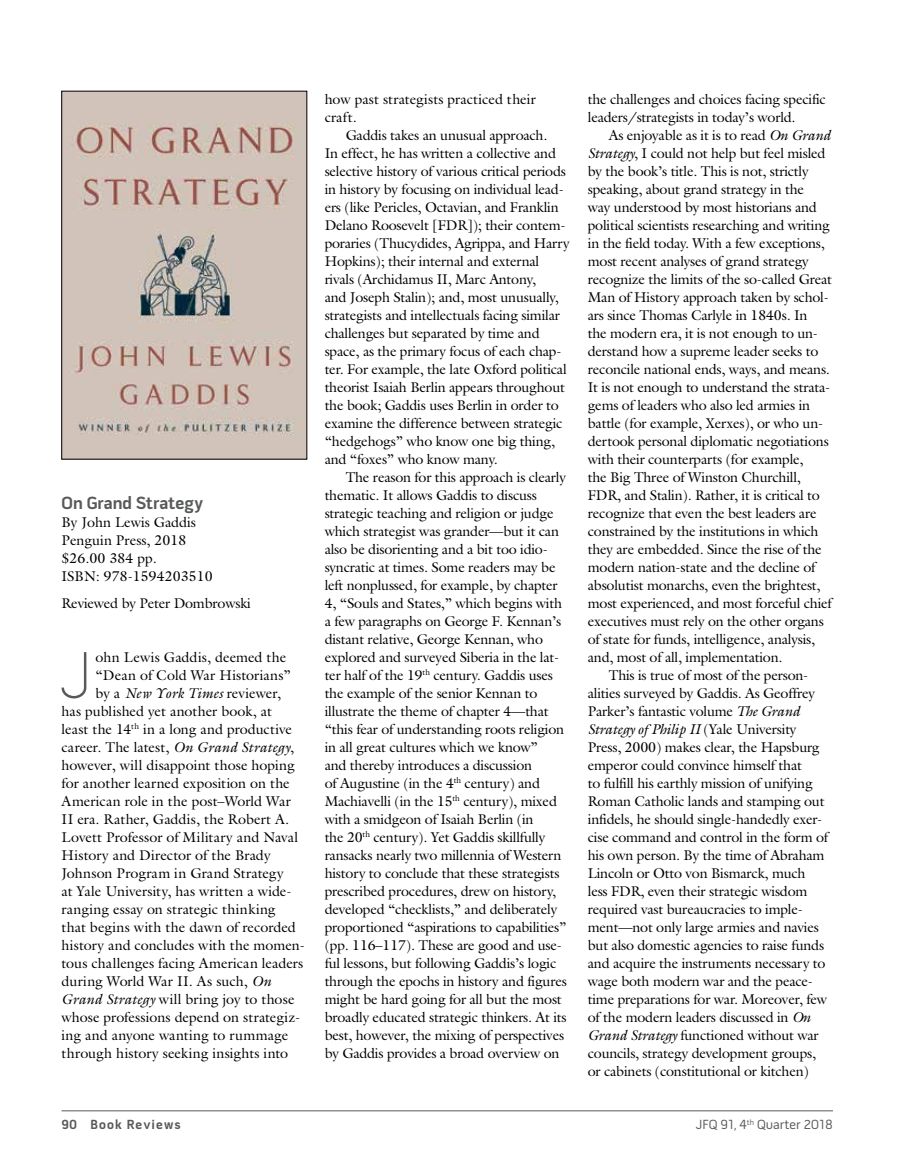
<style>
.page{position:relative;width:905px;height:1175px;background:#fff}
.page>*{position:absolute;margin:0;border:0;box-sizing:border-box;transform-origin:0 0}
.t1{font:100 67.2px "Pill Gothic 600 mg";color:#58595b}
.t2{font:700 18px "Pill Gothic 600 mg";color:#58595b}
.t3{font:14.25px/18px "Galliard Std";letter-spacing:-.015em;color:#000}
.t4{font:14.25px/18px "Galliard Std";letter-spacing:.005em;color:#000}
.t5{font:14.25px "Galliard Std";letter-spacing:.01em;color:#000}
.t6{font:italic 14.25px "Galliard Std";letter-spacing:-.015em;color:#000}
.t7{font:13.5px "Pill Gothic 600 mg";color:#58595b}
.t8{font:700 13.5px "Pill Gothic 600 mg";letter-spacing:.075em;color:#58595b}
.s1{font-style:italic}
.s2{font-style:normal}
</style>
<div class="page">
<hr style="left:62px;top:1110px;width:770px;height:1px;background:#58595b">
<img style="left:64px;top:93px;width:241px;height:364px">
<p class="t2" style="left:62px;top:495px;width:143px">On Grand Strategy</p>
<p class="t3" style="left:62px;top:512px;width:153px">By John Lewis Gaddis<br>Penguin Press, 2018 $26.00 384 pp.<br>ISBN: 978-1594203510</p>
<p class="t3" style="left:62px;top:593px;width:191px">Reviewed by Peter Dombrowski</p>
<h1 class="t1" style="left:60px;top:648px;width:34px">J</h1>
<p class="t4" style="left:95px;top:647px;width:192px">ohn Lewis Gaddis, deemed the</p>
<p class="t5" style="left:95px;top:666px;width:197px">“Dean of Cold War Historians”</p>
<p class="t3" style="left:95px;top:683px;width:187px">by a <span class="s1">New York Times</span> reviewer,</p>
<p class="t3" style="left:61px;top:701px;width:212px">has published yet another book, at</p>
<p class="t3" style="left:61px;top:719px;width:232px">least the 14<sup>th</sup> in a long and productive</p>
<p class="t3" style="left:62px;top:737px;width:234px">career. The latest, <span class="s1">On Grand Strategy</span>,</p>
<p class="t4" style="left:62px;top:755px;width:235px">however, will disappoint those hoping</p>
<p class="t3" style="left:62px;top:773px;width:230px">for another learned exposition on the</p>
<p class="t3" style="left:62px;top:791px;width:231px">American role in the post–World War</p>
<p class="t5" style="left:62px;top:810px;width:229px">II era. Rather, Gaddis, the Robert A.</p>
<p class="t4" style="left:62px;top:827px;width:238px">Lovett Professor of Military and Naval</p>
<p class="t4" style="left:62px;top:845px;width:210px">History and Director of the Brady</p>
<p class="t5" style="left:62px;top:864px;width:224px">Johnson Program in Grand Strategy</p>
<p class="t3" style="left:62px;top:881px;width:232px">at Yale University, has written a wide-</p>
<p class="t5" style="left:62px;top:900px;width:216px">ranging essay on strategic thinking</p>
<p class="t4" style="left:62px;top:917px;width:236px">that begins with the dawn of recorded</p>
<p class="t3" style="left:62px;top:935px;width:245px">history and concludes with the momen-</p>
<p class="t3" style="left:62px;top:953px;width:243px">tous challenges facing American leaders</p>
<p class="t3" style="left:62px;top:971px;width:211px">during World War II. As such, <span class="s1">On</span></p>
<p class="t5" style="left:62px;top:990px;width:234px"><span class="s1">Grand Strategy</span> will bring joy to those</p>
<p class="t3" style="left:62px;top:1007px;width:240px">whose professions depend on strategiz-</p>
<p class="t3" style="left:62px;top:1025px;width:228px">ing and anyone wanting to rummage</p>
<p class="t4" style="left:62px;top:1043px;width:228px">through history seeking insights into</p>
<p class="t4" style="left:325px;top:89px;width:213px">how past strategists practiced their craft.</p>
<p class="t3" style="left:325px;top:125px;width:246px;text-indent:21px">Gaddis takes an unusual approach.<br>In effect, he has written a collective and selective history of various critical periods in history by focusing on individual lead&shy;ers (like Pericles, Octavian, and Franklin Delano Roosevelt [FDR]); their contem&shy;poraries (Thucydides, Agrippa, and Harry Hopkins); their internal and external rivals (Archidamus II, Marc Antony,<br>and Joseph Stalin); and, most unusually, strategists and intellectuals facing similar challenges but separated by time and space, as the primary focus of each chap&shy;ter. For example, the late Oxford political theorist Isaiah Berlin appears throughout the book; Gaddis uses Berlin in order to examine the difference between strategic “hedgehogs” who know one big thing, and “foxes” who know many.</p>
<p class="t3" style="left:325px;top:467px;width:244px;text-indent:21px">The reason for this approach is clearly thematic. It allows Gaddis to discuss strategic teaching and religion or judge which strategist was grander—but it can also be disorienting and a bit too idio&shy;syncratic at times. Some readers may be left nonplussed, for example, by chapter 4, “Souls and States,” which begins with a few paragraphs on George F. Kennan’s distant relative, George Kennan, who explored and surveyed Siberia in the lat&shy;ter half of the 19<sup>th</sup> century. Gaddis uses the example of the senior Kennan to illustrate the theme of chapter 4—that “this fear of understanding roots religion in all great cultures which we know”<br>and thereby introduces a discussion<br>of Augustine (in the 4<sup>th</sup> century) and Machiavelli (in the 15<sup>th</sup> century), mixed with a smidgeon of Isaiah Berlin (in<br>the 20<sup>th</sup> century). Yet Gaddis skillfully ransacks nearly two millennia of Western history to conclude that these strategists prescribed procedures, drew on history, developed “checklists,” and deliberately proportioned “aspirations to capabilities” (pp. 116–117). These are good and use&shy;ful lessons, but following Gaddis’s logic through the epochs in history and figures might be hard going for all but the most broadly educated strategic thinkers. At its best, however, the mixing of perspectives by Gaddis provides a broad overview on</p>
<p class="t3" style="left:588px;top:89px;width:239px">the challenges and choices facing specific leaders/strategists in today’s world.</p>
<p class="t3" style="left:609px;top:125px;width:223px">As enjoyable as it is to read <span class="s1">On Grand</span></p>
<p class="t3" style="left:588px;top:143px;width:239px"><span class="s1">Strategy</span>, I could not help but feel misled</p>
<p class="t3" style="left:588px;top:161px;width:222px">by the book’s title. This is not, strictly</p>
<p class="t3" style="left:588px;top:179px;width:218px">speaking, about grand strategy in the</p>
<p class="t3" style="left:588px;top:197px;width:230px">way understood by most historians and</p>
<p class="t3" style="left:588px;top:215px;width:243px">political scientists researching and writing</p>
<p class="t3" style="left:588px;top:233px;width:238px">in the field today. With a few exceptions,</p>
<p class="t3" style="left:588px;top:251px;width:222px">most recent analyses of grand strategy</p>
<p class="t3" style="left:588px;top:269px;width:246px">recognize the limits of the so-called Great</p>
<p class="t3" style="left:588px;top:287px;width:242px">Man of History approach taken by schol-</p>
<p class="t3" style="left:588px;top:305px;width:221px">ars since Thomas Carlyle in 1840s. In</p>
<p class="t3" style="left:588px;top:323px;width:232px">the modern era, it is not enough to un-</p>
<p class="t3" style="left:588px;top:341px;width:232px">derstand how a supreme leader seeks to</p>
<p class="t3" style="left:588px;top:359px;width:243px">reconcile national ends, ways, and means.</p>
<p class="t3" style="left:588px;top:377px;width:244px">It is not enough to understand the strata-</p>
<p class="t3" style="left:588px;top:395px;width:224px">gems of leaders who also led armies in</p>
<p class="t3" style="left:588px;top:413px;width:237px">battle (for example, Xerxes), or who un-</p>
<p class="t3" style="left:588px;top:431px;width:242px">dertook personal diplomatic negotiations</p>
<p class="t3" style="left:588px;top:449px;width:217px">with their counterparts (for example,</p>
<p class="t3" style="left:588px;top:467px;width:214px">the Big Three of Winston Churchill,</p>
<p class="t3" style="left:588px;top:485px;width:234px">FDR, and Stalin). Rather, it is critical to</p>
<p class="t3" style="left:588px;top:503px;width:230px">recognize that even the best leaders are</p>
<p class="t3" style="left:588px;top:521px;width:232px">constrained by the institutions in which</p>
<p class="t3" style="left:588px;top:539px;width:235px">they are embedded. Since the rise of the</p>
<p class="t3" style="left:588px;top:557px;width:229px">modern nation-state and the decline of</p>
<p class="t3" style="left:588px;top:575px;width:234px">absolutist monarchs, even the brightest,</p>
<p class="t3" style="left:588px;top:593px;width:245px">most experienced, and most forceful chief</p>
<p class="t3" style="left:588px;top:611px;width:237px">executives must rely on the other organs</p>
<p class="t3" style="left:588px;top:629px;width:229px">of state for funds, intelligence, analysis,</p>
<p class="t3" style="left:588px;top:647px;width:196px">and, most of all, implementation.</p>
<p class="t3" style="left:609px;top:665px;width:201px">This is true of most of the person-</p>
<p class="t3" style="left:588px;top:683px;width:229px">alities surveyed by Gaddis. As Geoffrey</p>
<p class="t3" style="left:588px;top:701px;width:214px">Parker’s fantastic volume <span class="s1">The Grand</span></p>
<p class="t6" style="left:588px;top:720px;width:210px">Strategy of Philip II <span class="s2">(Yale University</span></p>
<p class="t3" style="left:588px;top:737px;width:233px">Press, 2000) makes clear, the Hapsburg</p>
<p class="t3" style="left:588px;top:755px;width:216px">emperor could convince himself that</p>
<p class="t3" style="left:588px;top:773px;width:226px">to fulfill his earthly mission of unifying</p>
<p class="t3" style="left:588px;top:791px;width:238px">Roman Catholic lands and stamping out</p>
<p class="t3" style="left:588px;top:809px;width:236px">infidels, he should single-handedly exer-</p>
<p class="t3" style="left:588px;top:827px;width:242px">cise command and control in the form of</p>
<p class="t3" style="left:588px;top:845px;width:238px">his own person. By the time of Abraham</p>
<p class="t3" style="left:588px;top:863px;width:219px">Lincoln or Otto von Bismarck, much</p>
<p class="t3" style="left:588px;top:881px;width:221px">less FDR, even their strategic wisdom</p>
<p class="t3" style="left:588px;top:899px;width:217px">required vast bureaucracies to imple-</p>
<p class="t3" style="left:588px;top:917px;width:233px">ment—not only large armies and navies</p>
<p class="t3" style="left:588px;top:935px;width:238px">but also domestic agencies to raise funds</p>
<p class="t3" style="left:588px;top:953px;width:239px">and acquire the instruments necessary to</p>
<p class="t3" style="left:588px;top:971px;width:227px">wage both modern war and the peace-</p>
<p class="t3" style="left:588px;top:989px;width:241px">time preparations for war. Moreover, few</p>
<p class="t3" style="left:588px;top:1007px;width:224px">of the modern leaders discussed in <span class="s1">On</span></p>
<p class="t3" style="left:588px;top:1025px;width:232px"><span class="s1">Grand Strategy</span> functioned without war</p>
<p class="t3" style="left:588px;top:1043px;width:230px">councils, strategy development groups,</p>
<p class="t3" style="left:588px;top:1061px;width:223px">or cabinets (constitutional or kitchen)</p>
<p class="t8" style="left:62px;top:1119px;width:121px">90 Book Reviews</p>
<p class="t7" style="left:695px;top:1119px;width:139px">JFQ 91, 4<sup>th</sup> Quarter 2018</p>
</div>
